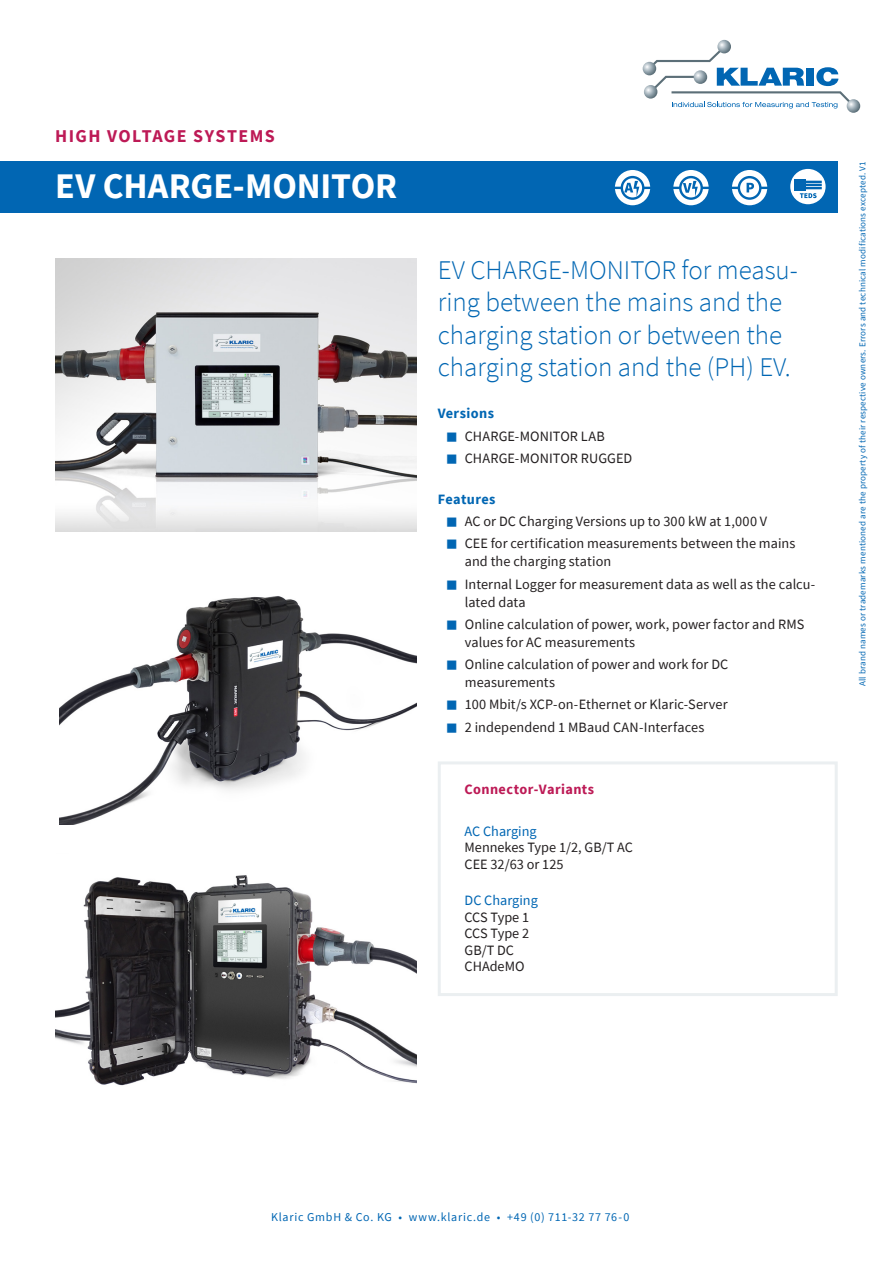
<style>
.page{position:relative;width:893px;height:1263px;background:#fff}
.page>*{position:absolute;margin:0;border:0;box-sizing:border-box;transform-origin:0 0}
.Produkt-Titel{font:700 36px "Source Sans Pro";letter-spacing:-.005em;color:#fff}
.Produkt_Beschreibung{font:300 27px/32.4px "Source Sans Pro";color:#0166b3}
.Volt_Kategorie{font:700 18px "Source Sans Pro";letter-spacing:.08em;color:#bd1a56}
.Varianten_Copy{font:14.25px/18px "Source Sans Pro";letter-spacing:.005em;color:#231f20}
.Varianten_Subline{font:14.25px "Source Sans Pro";color:#0166b3}
.Varianten_Headline{font:700 14.25px "Source Sans Pro";letter-spacing:.03em;color:#bd1a56}
.Zwischenüberschrift{font:700 14.25px "Source Sans Pro";letter-spacing:.025em;color:#0166b3}
.t1{font:12px "Source Sans Pro";letter-spacing:.06em;color:#0166b3}
.t2{font:9px "Source Sans Pro";letter-spacing:.02em;color:#0166b3}
.s1{font-size:11.25px;color:#0166b3}
</style>
<div class="page">
<svg style="left:717px;top:40px;width:14px;height:13px"></svg>
<svg style="left:847px;top:99px;width:13px;height:14px"></svg>
<svg style="left:643px;top:44px;width:214px;height:65px"></svg>
<div style="left:0;top:162px;width:838px;height:51px;background:#0166b3"></div>
<img style="left:55px;top:259px;width:362px;height:272px">
<div style="left:438px;top:761px;width:400px;height:235px;border:3px solid #ebeff1"></div>
<svg style="left:788px;top:167px;width:39px;height:39px"></svg>
<div style="left:787px;top:165px;width:42px;height:43px;border:4px solid #0166b3;border-radius:50%"></div>
<div style="left:794px;top:179px;width:12px;height:12px;background:#0166b3"></div>
<svg style="left:800px;top:181px;width:22px;height:17px"></svg>
<svg style="left:671px;top:168px;width:39px;height:39px"></svg>
<div style="left:670px;top:166px;width:42px;height:43px;border:4px solid #0166b3;border-radius:50%"></div>
<hr style="left:671px;top:187px;width:40px;height:2px;background:#0166b3">
<svg style="left:680px;top:177px;width:22px;height:22px"></svg>
<div style="left:679px;top:176px;width:24px;height:24px;border:2px solid #0166b3;border-radius:50%"></div>
<svg style="left:683px;top:181px;width:15px;height:16px"></svg>
<svg style="left:613px;top:168px;width:39px;height:39px"></svg>
<div style="left:611px;top:166px;width:43px;height:43px;border:4px solid #0166b3;border-radius:50%"></div>
<hr style="left:613px;top:187px;width:39px;height:2px;background:#0166b3">
<svg style="left:622px;top:177px;width:21px;height:22px"></svg>
<div style="left:621px;top:176px;width:23px;height:24px;border:2px solid #0166b3;border-radius:50%"></div>
<svg style="left:624px;top:181px;width:15px;height:16px"></svg>
<svg style="left:730px;top:168px;width:39px;height:39px"></svg>
<div style="left:728px;top:166px;width:43px;height:43px;border:4px solid #0166b3;border-radius:50%"></div>
<hr style="left:730px;top:187px;width:40px;height:2px;background:#0166b3">
<svg style="left:739px;top:177px;width:21px;height:22px"></svg>
<div style="left:738px;top:176px;width:23px;height:24px;border:2px solid #0166b3;border-radius:50%"></div>
<svg style="left:747px;top:183px;width:7px;height:9px"></svg>
<img style="left:60px;top:596px;width:357px;height:228px">
<img style="left:55px;top:875px;width:362px;height:211px">
<p class="Volt_Kategorie" style="left:55px;top:124px;width:221px">HIGH VOLTAGE SYSTEMS</p>
<p class="Produkt-Titel" style="left:55px;top:162px;width:343px">EV CHARGE-MONITOR</p>
<p class="Produkt_Beschreibung" style="left:438px;top:254px;width:362px">EV CHARGE-MONITOR for measu&shy;ring between the mains and the charging station or between the charging station and the (PH) EV.</p>
<p class="Zwischenüberschrift" style="left:438px;top:404px;width:58px">Versions</p>
<p class="Varianten_Copy" style="left:447px;top:427px;width:159px"><span class="s1">■</span> CHARGE-MONITOR LAB</p>
<p class="Varianten_Copy" style="left:447px;top:449px;width:187px"><span class="s1">■</span> CHARGE-MONITOR RUGGED</p>
<p class="Zwischenüberschrift" style="left:438px;top:489px;width:59px">Features</p>
<p class="Varianten_Copy" style="left:447px;top:512px;width:322px"><span class="s1">■</span> AC or DC Charging Versions up to 300 kW at 1,000 V</p>
<p class="Varianten_Copy" style="left:465px;top:535px;width:332px;text-indent:-18px"><span class="s1">■</span> CEE for certification measurements between the mains and the charging station</p>
<p class="Varianten_Copy" style="left:465px;top:575px;width:352px;text-indent:-18px"><span class="s1">■</span> Internal Logger for measurement data as well as the calcu&shy;lated data</p>
<p class="Varianten_Copy" style="left:465px;top:615px;width:341px;text-indent:-18px"><span class="s1">■</span> Online calculation of power, work, power factor and RMS values for AC measurements</p>
<p class="Varianten_Copy" style="left:465px;top:655px;width:265px;text-indent:-18px"><span class="s1">■</span> Online calculation of power and work for DC measurements</p>
<p class="Varianten_Copy" style="left:447px;top:696px;width:282px"><span class="s1">■</span> 100 Mbit/s XCP-on-Ethernet or Klaric-Server</p>
<p class="Varianten_Copy" style="left:447px;top:718px;width:259px"><span class="s1">■</span> 2 independend 1 MBaud CAN-Interfaces</p>
<p class="Varianten_Headline" style="left:465px;top:779px;width:131px">Connector-Variants</p>
<p class="Varianten_Subline" style="left:465px;top:822px;width:74px">AC Charging</p>
<p class="Varianten_Copy" style="left:465px;top:838px;width:170px">Mennekes Type 1/2, GB/T AC</p>
<p class="Varianten_Copy" style="left:465px;top:855px;width:100px">CEE 32/63 or 125</p>
<p class="Varianten_Subline" style="left:465px;top:891px;width:75px">DC Charging</p>
<p class="Varianten_Copy" style="left:465px;top:908px;width:66px">CCS Type 1</p>
<p class="Varianten_Copy" style="left:465px;top:924px;width:66px">CCS Type 2</p>
<p class="Varianten_Copy" style="left:465px;top:941px;width:51px">GB/T DC</p>
<p class="Varianten_Copy" style="left:465px;top:957px;width:61px">CHAdeMO</p>
<p class="t2" style="left:857px;top:686px;width:526px;rotate:-90deg">All brand names or trademarks mentioned are the property of their respective owners. Errors and technical modifications excepted. V1</p>
<p class="t1" style="left:271px;top:1209px;width:360px">Klaric GmbH &amp; Co. KG • www.klaric.de • +49 (0) 711-32 77 76-0</p>
</div>
